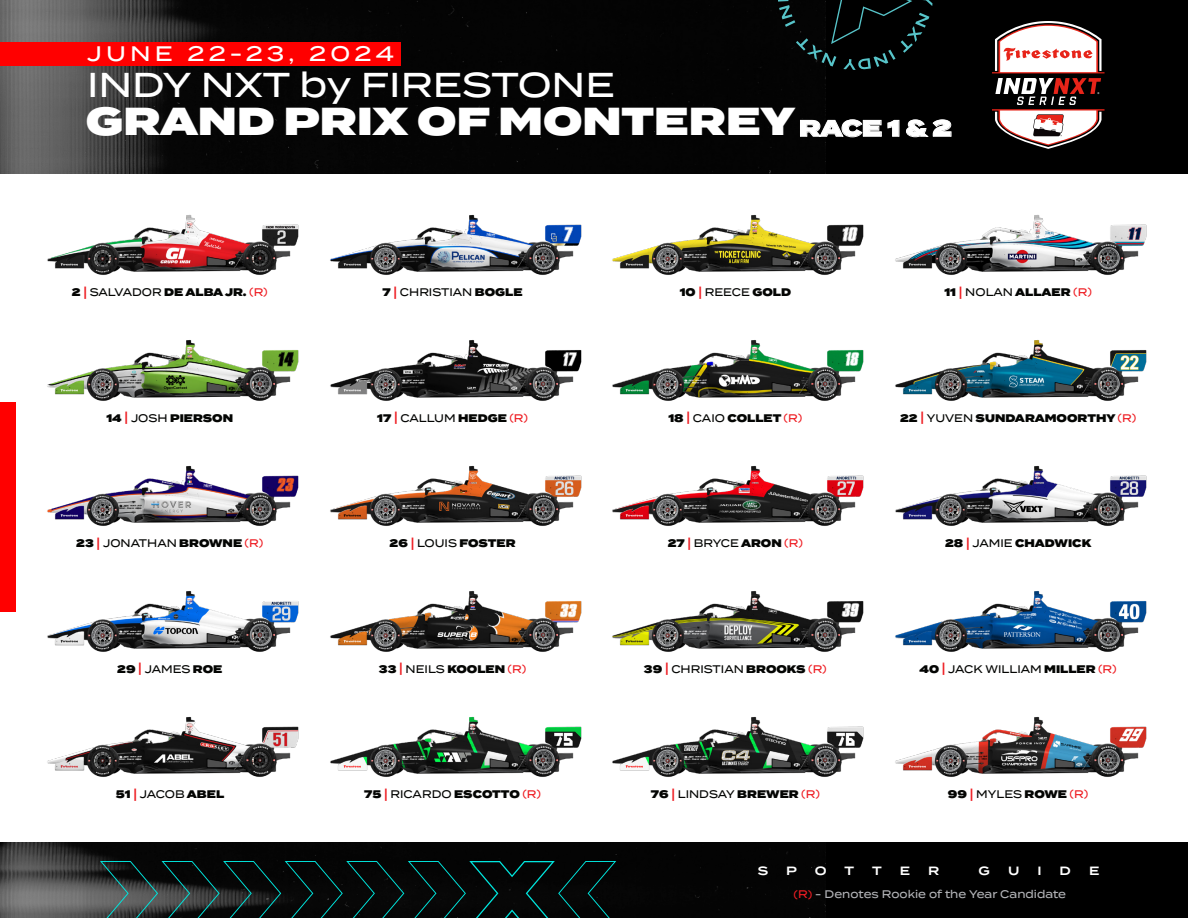
<style>
.page{position:relative;width:1188px;height:918px;background:#000}
.page>*{position:absolute;margin:0;border:0;box-sizing:border-box;transform-origin:0 0}
.t1{font:900 39px "Termina";color:#fff}
.t2{font:500 34.5px "Termina";color:#fff}
.t3{font:500 21px "Termina";letter-spacing:.2em;color:#fff}
.t4{font:600 12px "Termina";color:#fff}
.t5{font:900 10.95px "Termina";color:#040503;scale:.94 1}
.t6{font:500 10.95px "Termina";color:#040503;scale:.94 1}
.t7{font:500 10.95px "Termina";color:#b2b3b7;scale:.94 1}
.s1{font-size:22.8px}
.s2{font-weight:500;font-size:15px;color:#ee1d23}
.s3{font-weight:500}
.s4{font-weight:500;color:#ee1d23}
.s5{font-weight:900}
.s6{font-size:15px;color:#ee1d23}
.s7{color:#ee1d23}
</style>
<div class="page">
<img style="left:0;top:0;width:825px;height:918px">
<svg style="left:100px;top:861px;width:516px;height:57px"></svg>
<div style="left:0;top:174px;width:1188px;height:668px;background:#fff"></div>
<svg style="left:778px;top:0;width:155px;height:70px"></svg>
<svg style="left:992px;top:21px;width:113px;height:128px"></svg>
<div style="left:0;top:402px;width:15px;height:210px;background:#f00"></div>
<div style="left:0;top:42px;width:401px;height:24px;background:#f00"></div>
<img style="left:47px;top:466px;width:252px;height:60px">
<img style="left:330px;top:466px;width:252px;height:60px">
<img style="left:612px;top:466px;width:252px;height:60px">
<img style="left:895px;top:466px;width:252px;height:60px">
<img style="left:47px;top:591px;width:252px;height:61px">
<img style="left:330px;top:591px;width:252px;height:61px">
<img style="left:612px;top:591px;width:252px;height:61px">
<img style="left:895px;top:591px;width:252px;height:61px">
<img style="left:47px;top:717px;width:252px;height:60px">
<img style="left:612px;top:717px;width:252px;height:60px">
<img style="left:330px;top:717px;width:252px;height:60px">
<img style="left:895px;top:717px;width:252px;height:60px">
<img style="left:47px;top:215px;width:252px;height:60px">
<img style="left:330px;top:215px;width:252px;height:60px">
<img style="left:612px;top:215px;width:252px;height:60px">
<img style="left:895px;top:215px;width:252px;height:60px">
<img style="left:895px;top:340px;width:252px;height:61px">
<img style="left:47px;top:340px;width:252px;height:61px">
<img style="left:330px;top:340px;width:252px;height:61px">
<img style="left:612px;top:340px;width:252px;height:61px">
<p class="t3" style="left:87px;top:39px;width:309px">JUNE 22-23, 2024</p>
<p class="t2" style="left:87px;top:60px;width:529px">INDY NXT by FIRESTONE</p>
<p class="t1" style="left:86px;top:92px;width:868px">GRAND PRIX OF MONTEREY <span class="s1">RACE 1 &amp; 2</span></p>
<p class="t5" style="left:72px;top:284px;width:210px">2 <span class="s2">|</span> <span class="s3">SALVADOR</span> DE ALBA JR. <span class="s4">(R)</span></p>
<p class="t6" style="left:383px;top:285px;width:150px"><span class="s5">7</span> <span class="s6">|</span> CHRISTIAN <span class="s5">BOGLE</span></p>
<p class="t5" style="left:680px;top:284px;width:120px">10 <span class="s2">|</span> <span class="s3">REECE</span> GOLD</p>
<p class="t5" style="left:944px;top:284px;width:158px">11 <span class="s2">|</span> <span class="s3">NOLAN</span> ALLAER <span class="s4">(R)</span></p>
<p class="t5" style="left:106px;top:410px;width:136px">14 <span class="s2">|</span> <span class="s3">JOSH</span> PIERSON</p>
<p class="t5" style="left:377px;top:410px;width:162px">17 <span class="s2">|</span> <span class="s3">CALLUM</span> HEDGE <span class="s4">(R)</span></p>
<p class="t5" style="left:668px;top:410px;width:144px">18 <span class="s2">|</span> <span class="s3">CAIO</span> COLLET <span class="s4">(R)</span></p>
<p class="t5" style="left:900px;top:410px;width:253px">22 <span class="s2">|</span> <span class="s3">YUVEN</span> SUNDARAMOORTHY <span class="s4">(R)</span></p>
<p class="t5" style="left:76px;top:535px;width:201px">23 <span class="s2">|</span> <span class="s3">JONATHAN</span> BROWNE <span class="s4">(R)</span></p>
<p class="t5" style="left:390px;top:535px;width:136px">26 <span class="s2">|</span> <span class="s3">LOUIS</span> FOSTER</p>
<p class="t5" style="left:945px;top:535px;width:157px">28 <span class="s2">|</span> <span class="s3">JAMIE</span> CHADWICK</p>
<p class="t5" style="left:668px;top:535px;width:145px">27 <span class="s2">|</span> <span class="s3">BRYCE</span> ARON <span class="s4">(R)</span></p>
<p class="t5" style="left:117px;top:661px;width:113px">29 <span class="s2">|</span> <span class="s3">JAMES</span> ROE</p>
<p class="t5" style="left:379px;top:661px;width:158px">33 <span class="s2">|</span> <span class="s3">NEILS</span> KOOLEN <span class="s4">(R)</span></p>
<p class="t6" style="left:644px;top:661px;width:196px"><span class="s5">39</span> <span class="s6">|</span> CHRISTIAN <span class="s5">BROOKS</span> <span class="s7">(R)</span></p>
<p class="t6" style="left:920px;top:661px;width:211px"><span class="s5">40</span> <span class="s6">|</span> JACK WILLIAM <span class="s5">MILLER</span> <span class="s7">(R)</span></p>
<p class="t5" style="left:116px;top:786px;width:117px">51 <span class="s2">|</span> <span class="s3">JACOB</span> ABEL</p>
<p class="t5" style="left:364px;top:786px;width:190px">75 <span class="s2">|</span> <span class="s3">RICARDO</span> ESCOTTO <span class="s4">(R)</span></p>
<p class="t5" style="left:651px;top:786px;width:181px">76 <span class="s2">|</span> <span class="s3">LINDSAY</span> BREWER <span class="s4">(R)</span></p>
<p class="t5" style="left:948px;top:786px;width:151px">99 <span class="s2">|</span> <span class="s3">MYLES</span> ROWE <span class="s4">(R)</span></p>
<p class="t4" style="left:758px;top:862px;width:12px">S</p>
<p class="t4" style="left:786px;top:862px;width:12px">P</p>
<p class="t4" style="left:815px;top:862px;width:13px">O</p>
<p class="t4" style="left:845px;top:862px;width:11px">T</p>
<p class="t4" style="left:872px;top:862px;width:11px">T</p>
<p class="t4" style="left:900px;top:862px;width:12px">E</p>
<p class="t4" style="left:928px;top:862px;width:13px">R</p>
<p class="t4" style="left:979px;top:862px;width:13px">G</p>
<p class="t4" style="left:1008px;top:862px;width:13px">U</p>
<p class="t4" style="left:1037px;top:862px;width:6px">I</p>
<p class="t4" style="left:1060px;top:862px;width:13px">D</p>
<p class="t4" style="left:1089px;top:862px;width:12px">E</p>
<p class="t7" style="left:793px;top:886px;width:292px"><span class="s7">(R)</span> - Denotes Rookie of the Year Candidate</p>
</div>
